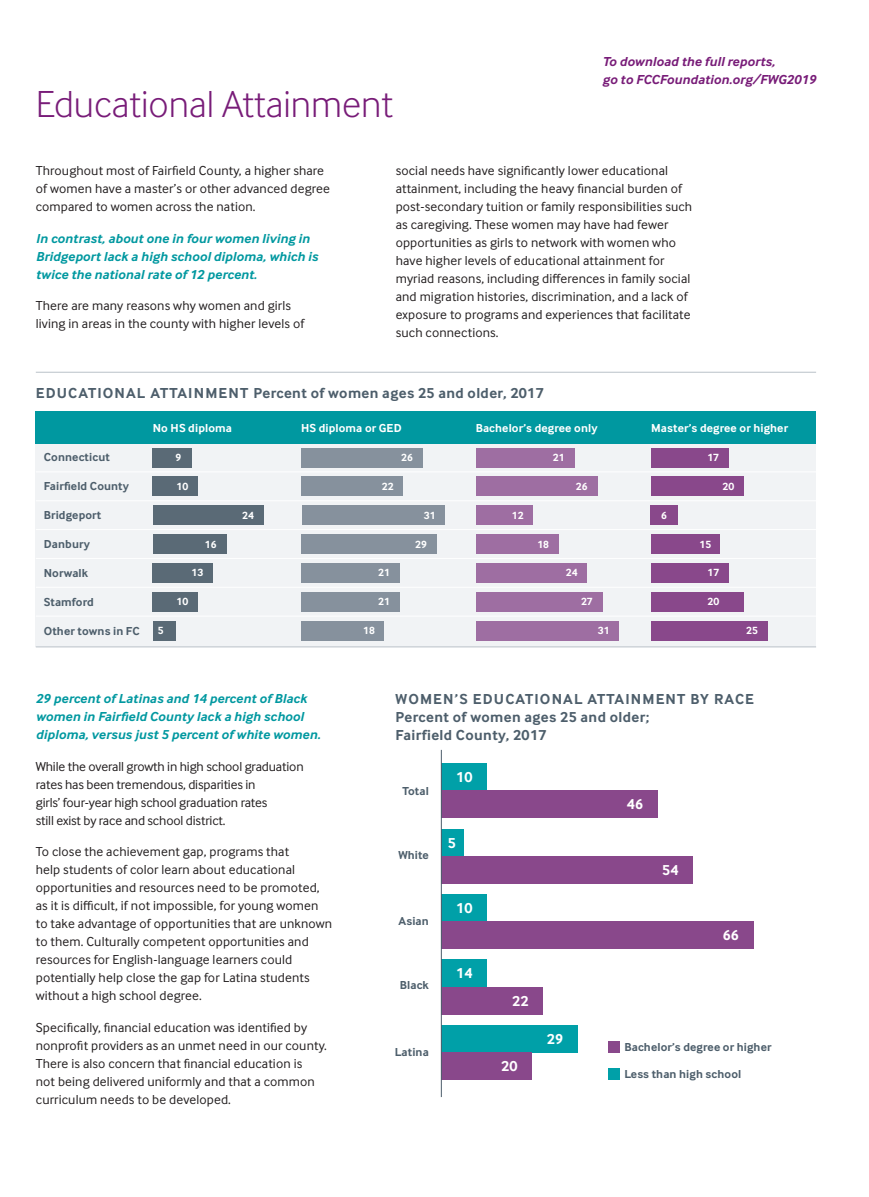
<style>
.page{position:relative;width:869px;height:1197px;background:#fff}
.page>*{position:absolute;margin:0;border:0;box-sizing:border-box;transform-origin:0 0}
.t1{font:300 39px "Inter Face Typo";color:#781c78}
.t2{font:700 15px/18px "Inter Face Typo";letter-spacing:.025em;color:#4d5e6b}
.t3{font:700 15px "Inter Face Typo";letter-spacing:.01em;color:#fff}
.t4{font:13.5px/18px "Inter Face Typo";letter-spacing:.01em;color:#231f20}
.t5{font:italic 700 13.5px/18px "Inter Face Typo";letter-spacing:.01em;color:#0098a0}
.t6{font:13.5px/18px "Inter Face Typo";letter-spacing:-.01em;color:#231f20}
.t7{font:italic 700 13.5px/18px "Inter Face Typo";letter-spacing:.01em;color:#781c78}
.t8{font:700 12px "Inter Face Typo";letter-spacing:.01em;color:#4d5e6b}
.t9{font:700 12px "Inter Face Typo";letter-spacing:.01em;color:#fff}
.t10{font:700 10.8px "Inter Face Typo";letter-spacing:.01em;color:#fff}
</style>
<div class="page">
<div style="left:36px;top:413px;width:780px;height:234px;background:#f1f3f5"></div>
<div style="left:36px;top:412px;width:780px;height:32px;background:#0098a0"></div>
<div style="left:441px;top:764px;width:46px;height:27px;background:#00a0a8"></div>
<div style="left:441px;top:829px;width:23px;height:27px;background:#00a0a8"></div>
<div style="left:441px;top:894px;width:46px;height:27px;background:#00a0a8"></div>
<div style="left:441px;top:960px;width:46px;height:27px;background:#00a0a8"></div>
<div style="left:441px;top:1025px;width:137px;height:27px;background:#00a0a8"></div>
<div style="left:441px;top:791px;width:217px;height:27px;background:#89488b"></div>
<div style="left:441px;top:856px;width:252px;height:27px;background:#89488b"></div>
<div style="left:441px;top:922px;width:313px;height:27px;background:#89488b"></div>
<div style="left:441px;top:987px;width:102px;height:27px;background:#89488b"></div>
<div style="left:441px;top:1053px;width:91px;height:27px;background:#89488b"></div>
<hr style="left:441px;top:750px;width:1px;height:347px;background:#4d5e6b">
<div style="left:608px;top:1041px;width:11px;height:11px;background:#89488b"></div>
<div style="left:608px;top:1068px;width:11px;height:11px;background:#00a0a8"></div>
<div style="left:153px;top:448px;width:39px;height:19px;background:#5a6a76"></div>
<div style="left:153px;top:477px;width:45px;height:19px;background:#5a6a76"></div>
<div style="left:153px;top:505px;width:111px;height:20px;background:#5a6a76"></div>
<div style="left:153px;top:534px;width:73px;height:20px;background:#5a6a76"></div>
<div style="left:153px;top:563px;width:60px;height:20px;background:#5a6a76"></div>
<div style="left:153px;top:592px;width:45px;height:19px;background:#5a6a76"></div>
<div style="left:153px;top:621px;width:22px;height:19px;background:#5a6a76"></div>
<div style="left:302px;top:448px;width:121px;height:19px;background:#86919d"></div>
<div style="left:302px;top:477px;width:101px;height:19px;background:#86919d"></div>
<div style="left:302px;top:505px;width:143px;height:20px;background:#86919d"></div>
<div style="left:302px;top:534px;width:135px;height:20px;background:#86919d"></div>
<div style="left:302px;top:563px;width:98px;height:20px;background:#86919d"></div>
<div style="left:302px;top:592px;width:98px;height:19px;background:#86919d"></div>
<div style="left:302px;top:621px;width:82px;height:19px;background:#86919d"></div>
<div style="left:476px;top:448px;width:98px;height:19px;background:#9e6ea2"></div>
<div style="left:476px;top:477px;width:121px;height:19px;background:#9e6ea2"></div>
<div style="left:476px;top:505px;width:57px;height:20px;background:#9e6ea2"></div>
<div style="left:476px;top:534px;width:83px;height:20px;background:#9e6ea2"></div>
<div style="left:476px;top:563px;width:111px;height:20px;background:#9e6ea2"></div>
<div style="left:476px;top:592px;width:126px;height:19px;background:#9e6ea2"></div>
<div style="left:476px;top:621px;width:143px;height:19px;background:#9e6ea2"></div>
<div style="left:651px;top:448px;width:78px;height:19px;background:#89488b"></div>
<div style="left:651px;top:477px;width:93px;height:19px;background:#89488b"></div>
<div style="left:651px;top:505px;width:27px;height:20px;background:#89488b"></div>
<div style="left:651px;top:534px;width:69px;height:20px;background:#89488b"></div>
<div style="left:651px;top:563px;width:78px;height:20px;background:#89488b"></div>
<div style="left:651px;top:592px;width:93px;height:19px;background:#89488b"></div>
<div style="left:651px;top:621px;width:117px;height:19px;background:#89488b"></div>
<hr style="left:36px;top:472px;width:780px;height:1px;background:#fff">
<hr style="left:36px;top:372px;width:780px;height:1px;background:#bac1c9">
<hr style="left:36px;top:647px;width:780px;height:1px;background:#bac1c9">
<hr style="left:36px;top:501px;width:780px;height:1px;background:#fff">
<hr style="left:36px;top:529px;width:780px;height:1px;background:#fff">
<hr style="left:36px;top:558px;width:780px;height:1px;background:#fff">
<hr style="left:36px;top:587px;width:780px;height:1px;background:#fff">
<hr style="left:36px;top:616px;width:780px;height:1px;background:#fff">
<h1 class="t1" style="left:36px;top:82px;width:359px">Educational Attainment</h1>
<p class="t7" style="left:602px;top:52px;width:215px">To download the full reports,<br>go to FCCFoundation.org/FWG2019</p>
<p class="t4" style="left:36px;top:162px;width:296px">Throughout most of Fairfield County, a higher share of women have a master’s or other advanced degree compared to women across the nation.</p>
<p class="t5" style="left:36px;top:229px;width:284px">In contrast, about one in four women living in<br>Bridgeport lack a high school diploma, which is twice the national rate of 12 percent.</p>
<p class="t4" style="left:36px;top:297px;width:270px">There are many reasons why women and girls living in areas in the county with higher levels of</p>
<p class="t4" style="left:396px;top:162px;width:298px">social needs have significantly lower educational attainment, including the heavy financial burden of post-secondary tuition or family responsibilities such as caregiving. These women may have had fewer opportunities as girls to network with women who have higher levels of educational attainment for myriad reasons, including differences in family social and migration histories, discrimination, and a lack of exposure to programs and experiences that facilitate such connections.</p>
<p class="t2" style="left:36px;top:384px;width:510px">EDUCATIONAL ATTAINMENT Percent of women ages 25 and older, 2017</p>
<p class="t8" style="left:44px;top:451px;width:68px">Connecticut</p>
<p class="t8" style="left:44px;top:479px;width:87px">Fairfield County</p>
<p class="t8" style="left:44px;top:508px;width:59px">Bridgeport</p>
<p class="t8" style="left:44px;top:537px;width:48px">Danbury</p>
<p class="t8" style="left:44px;top:566px;width:46px">Norwalk</p>
<p class="t8" style="left:44px;top:595px;width:52px">Stamford</p>
<p class="t8" style="left:44px;top:624px;width:97px">Other towns in FC</p>
<p class="t9" style="left:153px;top:421px;width:81px">No HS diploma</p>
<p class="t9" style="left:301px;top:421px;width:102px">HS diploma or GED</p>
<p class="t9" style="left:476px;top:421px;width:123px">Bachelor’s degree only</p>
<p class="t9" style="left:651px;top:421px;width:139px">Master’s degree or higher</p>
<p class="t10" style="left:176px;top:451px;width:7px">9</p>
<p class="t10" style="left:177px;top:480px;width:13px">10</p>
<p class="t10" style="left:158px;top:624px;width:7px">5</p>
<p class="t10" style="left:205px;top:538px;width:13px">16</p>
<p class="t10" style="left:192px;top:567px;width:13px">13</p>
<p class="t10" style="left:177px;top:595px;width:13px">10</p>
<p class="t10" style="left:242px;top:509px;width:13px">24</p>
<p class="t10" style="left:401px;top:451px;width:13px">26</p>
<p class="t10" style="left:553px;top:451px;width:13px">21</p>
<p class="t10" style="left:707px;top:451px;width:13px">17</p>
<p class="t10" style="left:382px;top:480px;width:13px">22</p>
<p class="t10" style="left:576px;top:480px;width:13px">26</p>
<p class="t10" style="left:722px;top:480px;width:13px">20</p>
<p class="t10" style="left:378px;top:567px;width:13px">21</p>
<p class="t10" style="left:378px;top:595px;width:13px">21</p>
<p class="t10" style="left:424px;top:509px;width:13px">31</p>
<p class="t10" style="left:415px;top:538px;width:13px">29</p>
<p class="t10" style="left:512px;top:509px;width:13px">12</p>
<p class="t10" style="left:537px;top:538px;width:13px">18</p>
<p class="t10" style="left:566px;top:567px;width:13px">24</p>
<p class="t10" style="left:581px;top:595px;width:13px">27</p>
<p class="t10" style="left:661px;top:509px;width:7px">6</p>
<p class="t10" style="left:700px;top:538px;width:13px">15</p>
<p class="t10" style="left:707px;top:567px;width:13px">17</p>
<p class="t10" style="left:707px;top:595px;width:13px">20</p>
<p class="t10" style="left:363px;top:624px;width:13px">18</p>
<p class="t10" style="left:598px;top:624px;width:13px">31</p>
<p class="t10" style="left:746px;top:624px;width:13px">25</p>
<p class="t5" style="left:36px;top:690px;width:286px">29 percent of Latinas and 14 percent of Black women in Fairfield County lack a high school diploma, versus just 5 percent of white women.</p>
<p class="t6" style="left:36px;top:757px;width:269px">While the overall growth in high school graduation rates has been tremendous, disparities in<br>girls’ four-year high school graduation rates<br>still exist by race and school district.</p>
<p class="t4" style="left:36px;top:843px;width:298px">To close the achievement gap, programs that<br>help students of color learn about educational opportunities and resources need to be promoted, as it is difficult, if not impossible, for young women to take advantage of opportunities that are unknown to them. Culturally competent opportunities and resources for English-language learners could potentially help close the gap for Latina students without a high school degree.</p>
<p class="t4" style="left:36px;top:1018px;width:293px">Specifically, financial education was identified by nonprofit providers as an unmet need in our county.<br>There is also concern that financial education is<br>not being delivered uniformly and that a common curriculum needs to be developed.</p>
<p class="t2" style="left:396px;top:690px;width:360px">WOMEN’S EDUCATIONAL ATTAINMENT BY RACE<br>Percent of women ages 25 and older;<br>Fairfield County, 2017</p>
<p class="t8" style="left:402px;top:785px;width:28px">Total</p>
<p class="t8" style="left:398px;top:848px;width:32px">White</p>
<p class="t8" style="left:399px;top:914px;width:32px">Asian</p>
<p class="t8" style="left:400px;top:978px;width:31px">Black</p>
<p class="t3" style="left:456px;top:768px;width:18px">10</p>
<p class="t3" style="left:448px;top:834px;width:10px">5</p>
<p class="t3" style="left:456px;top:899px;width:18px">10</p>
<p class="t3" style="left:456px;top:965px;width:18px">14</p>
<p class="t8" style="left:395px;top:1045px;width:36px">Latina</p>
<p class="t3" style="left:512px;top:992px;width:18px">22</p>
<p class="t3" style="left:501px;top:1057px;width:18px">20</p>
<p class="t3" style="left:547px;top:1030px;width:18px">29</p>
<p class="t3" style="left:627px;top:796px;width:18px">46</p>
<p class="t3" style="left:662px;top:861px;width:18px">54</p>
<p class="t3" style="left:723px;top:927px;width:18px">66</p>
<p class="t8" style="left:624px;top:1040px;width:149px">Bachelor’s degree or higher</p>
<p class="t8" style="left:624px;top:1067px;width:118px">Less than high school</p>
</div>
